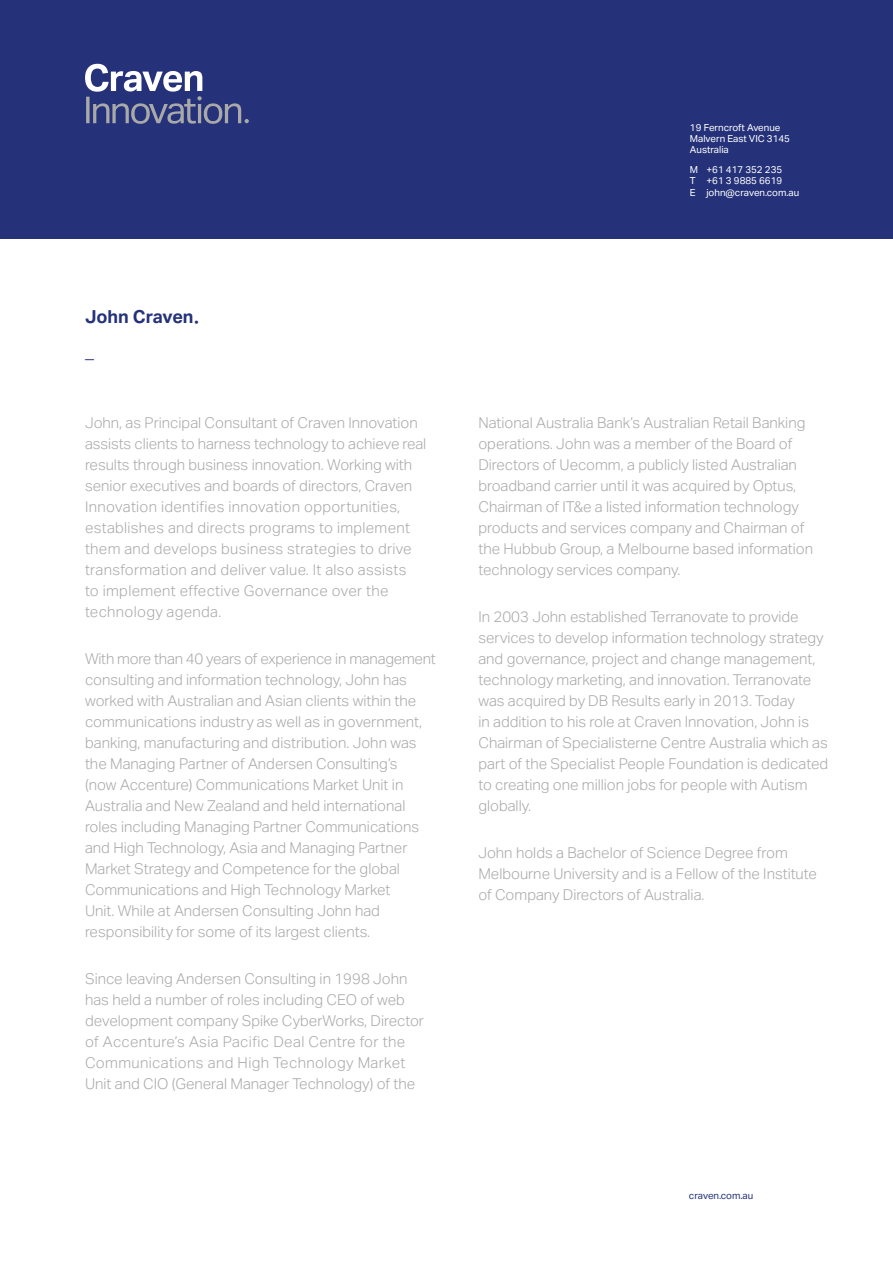
<style>
.page{position:relative;width:893px;height:1263px;background:#fff}
.page>*{position:absolute;margin:0;border:0;box-sizing:border-box;transform-origin:0 0}
.t1{font:700 18px/33.5px "Aktiv Grotesk";color:#253279}
.t2{font:300 15px/21px "Aktiv Grotesk";color:#a9a9aa}
.t3{font:9.75px/11.2px "Aktiv Grotesk";color:#fff}
.t4{font:9.75px "Aktiv Grotesk";color:#253279}
</style>
<div class="page">
<div style="left:0;top:0;width:893px;height:238px;background:#253279"></div>
<svg style="left:85px;top:64px;width:164px;height:60px"></svg>
<p class="t3" style="left:690px;top:122px;width:102px">19 Ferncroft Avenue<br>Malvern East VIC 3145<br>Australia</p>
<p class="t3" style="left:690px;top:164px;width:111px">M +61 417 352 235<br>T +61 3 9885 6619<br>E john@craven.com.au</p>
<p class="t1" style="left:85px;top:300px;width:115px">John Craven<sub>• </sub>_</p>
<p class="t2" style="left:85px;top:413px;width:343px">John, as Principal Consultant of Craven Innovation assists clients to harness technology to achieve real results through business innovation. Working with senior executives and boards of directors, Craven Innovation identifies innovation opportunities, establishes and directs programs to implement them and develops business strategies to drive transformation and deliver value. It also assists<br>to implement effective Governance over the technology agenda.</p>
<p class="t2" style="left:85px;top:648px;width:352px">With more than 40 years of experience in management consulting and information technology, John has worked with Australian and Asian clients within the communications industry as well as in government, banking, manufacturing and distribution. John was the Managing Partner of Andersen Consulting’s<br>(now Accenture) Communications Market Unit in Australia and New Zealand and held international roles including Managing Partner Communications and High Technology, Asia and Managing Partner Market Strategy and Competence for the global Communications and High Technology Market<br>Unit. While at Andersen Consulting John had responsibility for some of its largest clients.</p>
<p class="t2" style="left:85px;top:968px;width:340px">Since leaving Andersen Consulting in 1998 John has held a number of roles including CEO of web development company Spike CyberWorks, Director of Accenture’s Asia Pacific Deal Centre for the Communications and High Technology Market Unit and CIO (General Manager Technology) of the</p>
<p class="t2" style="left:478px;top:413px;width:336px">National Australia Bank’s Australian Retail Banking operations. John was a member of the Board of Directors of Uecomm, a publicly listed Australian broadband carrier until it was acquired by Optus, Chairman of IT&amp;e a listed information technology products and services company and Chairman of the Hubbub Group, a Melbourne based information technology services company.</p>
<p class="t2" style="left:478px;top:606px;width:351px">In 2003 John established Terranovate to provide services to develop information technology strategy and governance, project and change management, technology marketing, and innovation. Terranovate was acquired by DB Results early in 2013. Today<br>in addition to his role at Craven Innovation, John is Chairman of Specialisterne Centre Australia which as part of the Specialist People Foundation is dedicated to creating one million jobs for people with Autism globally.</p>
<p class="t2" style="left:478px;top:842px;width:340px">John holds a Bachelor of Science Degree from<br>Melbourne University and is a Fellow of the Institute of Company Directors of Australia.</p>
<p class="t4" style="left:689px;top:1190px;width:66px">craven.com.au</p>
</div>
